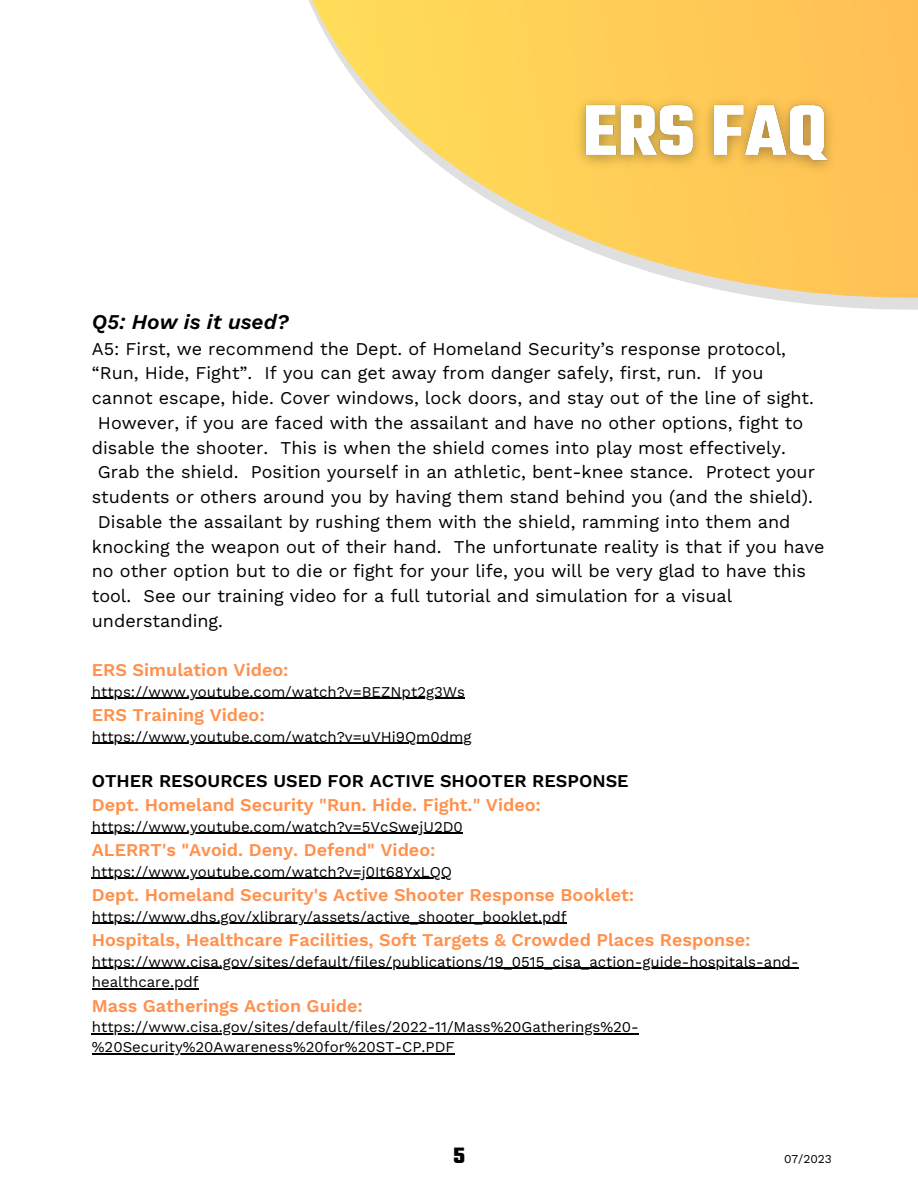
<style>
.page{position:relative;width:918px;height:1188px;background:#fff}
.page>*{position:absolute;margin:0;border:0;box-sizing:border-box;transform-origin:0 0}
.t1{font:700 24px "Teko";color:#000}
.t2{font:italic 600 21px "Work Sans";color:#000}
.t3{font:18px "Work Sans";color:#000}
.t4{font:600 18px "Work Sans";color:#ff914d}
.t5{font:600 18px "Work Sans";color:#000}
.t6{font:15px/20.2px "Work Sans";color:#000}
.t7{font:12px "Work Sans";color:#000}
</style>
<div class="page">
<svg style="left:308px;top:0;width:610px;height:310px"></svg>
<img style="left:564px;top:66px;width:284px;height:150px">
<hr style="left:92px;top:698px;width:373px;height:1px;background:#000">
<hr style="left:92px;top:743px;width:380px;height:1px;background:#000">
<hr style="left:92px;top:833px;width:371px;height:1px;background:#000">
<hr style="left:92px;top:878px;width:360px;height:1px;background:#000">
<hr style="left:92px;top:923px;width:475px;height:1px;background:#000">
<hr style="left:92px;top:968px;width:707px;height:1px;background:#000">
<hr style="left:92px;top:988px;width:107px;height:1px;background:#000">
<hr style="left:92px;top:1033px;width:547px;height:1px;background:#000">
<hr style="left:92px;top:1053px;width:363px;height:1px;background:#000">
<p class="t2" style="left:92px;top:309px;width:199px">Q5: How is it used?</p>
<p class="t3" style="left:92px;top:338px;width:696px">A5: First, we recommend the Dept. of Homeland Security’s response protocol,</p>
<p class="t3" style="left:92px;top:363px;width:673px">“Run, Hide, Fight”. If you can get away from danger safely, first, run. If you</p>
<p class="t3" style="left:92px;top:387px;width:724px">cannot escape, hide. Cover windows, lock doors, and stay out of the line of sight.</p>
<p class="t3" style="left:98px;top:412px;width:707px">However, if you are faced with the assailant and have no other options, fight to</p>
<p class="t3" style="left:92px;top:437px;width:696px">disable the shooter. This is when the shield comes into play most effectively.</p>
<p class="t3" style="left:98px;top:462px;width:719px">Grab the shield. Position yourself in an athletic, bent-knee stance. Protect your</p>
<p class="t3" style="left:92px;top:486px;width:723px">students or others around you by having them stand behind you (and the shield).</p>
<p class="t3" style="left:98px;top:511px;width:694px">Disable the assailant by rushing them with the shield, ramming into them and</p>
<p class="t3" style="left:92px;top:536px;width:734px">knocking the weapon out of their hand. The unfortunate reality is that if you have</p>
<p class="t3" style="left:92px;top:561px;width:716px">no other option but to die or fight for your life, you will be very glad to have this</p>
<p class="t3" style="left:92px;top:585px;width:642px">tool. See our training video for a full tutorial and simulation for a visual</p>
<p class="t3" style="left:92px;top:610px;width:133px">understanding.</p>
<p class="t4" style="left:92px;top:660px;width:198px">ERS Simulation Video:</p>
<p class="t6" style="left:92px;top:681px;width:375px">https://www.youtube.com/watch?v=BEZNpt2g3Ws</p>
<p class="t4" style="left:92px;top:705px;width:174px">ERS Training Video:</p>
<p class="t6" style="left:92px;top:726px;width:381px">https://www.youtube.com/watch?v=uVHi9Qm0dmg</p>
<p class="t5" style="left:92px;top:770px;width:538px">OTHER RESOURCES USED FOR ACTIVE SHOOTER RESPONSE</p>
<p class="t4" style="left:92px;top:795px;width:451px">Dept. Homeland Security "Run. Hide. Fight." Video:</p>
<p class="t6" style="left:92px;top:816px;width:373px">https://www.youtube.com/watch?v=5VcSwejU2D0</p>
<p class="t4" style="left:92px;top:840px;width:345px">ALERRT's "Avoid. Deny. Defend" Video:</p>
<p class="t6" style="left:92px;top:861px;width:362px">https://www.youtube.com/watch?v=j0It68YxLQQ</p>
<p class="t4" style="left:92px;top:885px;width:544px">Dept. Homeland Security's Active Shooter Response Booklet:</p>
<p class="t6" style="left:92px;top:906px;width:476px">https://www.dhs.gov/xlibrary/assets/active_shooter_booklet.pdf</p>
<p class="t4" style="left:92px;top:930px;width:660px">Hospitals, Healthcare Facilities, Soft Targets &amp; Crowded Places Response:</p>
<p class="t6" style="left:92px;top:951px;width:708px">https://www.cisa.gov/sites/default/files/publications/19_0515_cisa_action-guide-hospitals-and&shy;healthcare.pdf</p>
<p class="t4" style="left:92px;top:995px;width:273px">Mass Gatherings Action Guide:</p>
<p class="t6" style="left:92px;top:1017px;width:549px">https://www.cisa.gov/sites/default/files/2022-11/Mass%20Gatherings%20- %20Security%20Awareness%20for%20ST-CP.PDF</p>
<p class="t1" style="left:453px;top:1140px;width:13px">5</p>
<p class="t7" style="left:784px;top:1152px;width:49px">07/2023</p>
</div>
